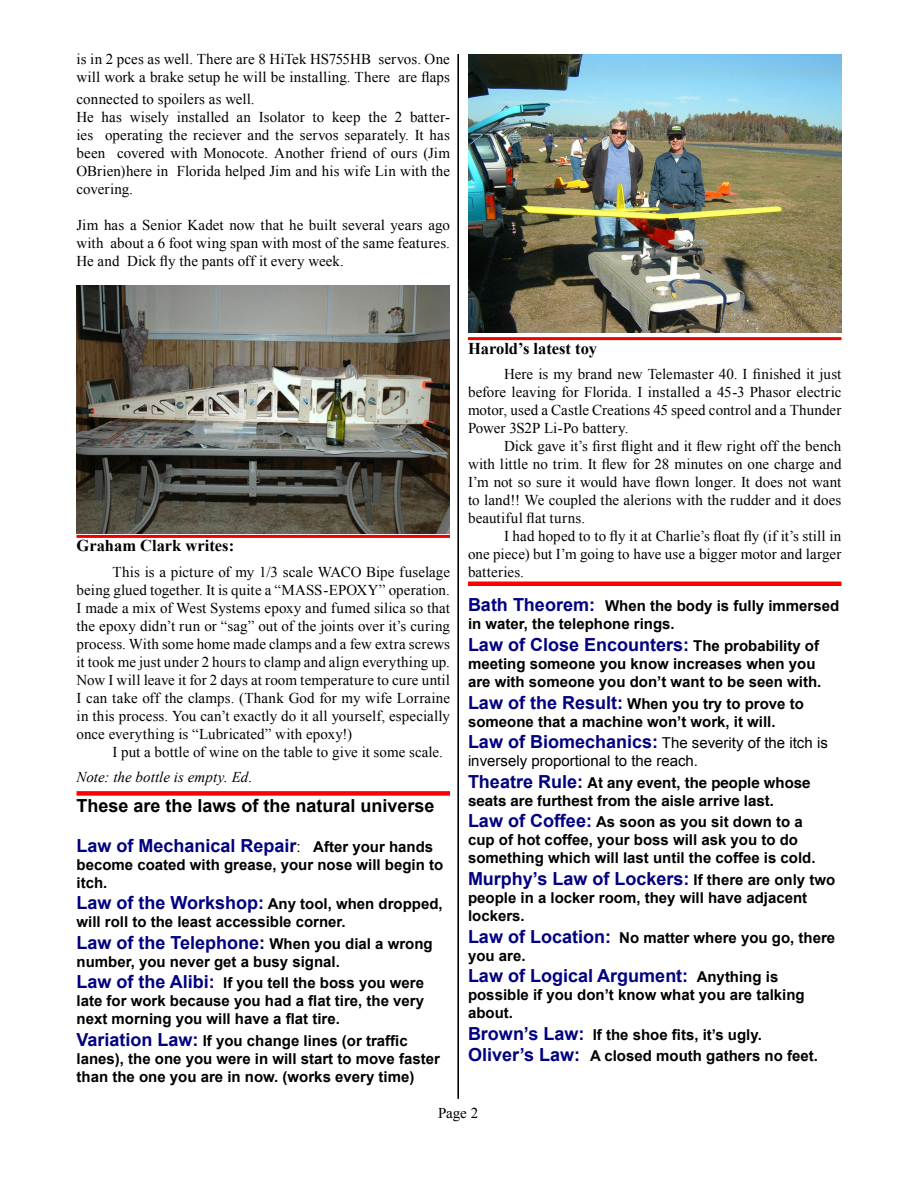
<style>
.page{position:relative;width:918px;height:1188px;background:#fff}
.page>*{position:absolute;margin:0;border:0;box-sizing:border-box;transform-origin:0 0}
.t1{font:700 18px "Arial";color:#000081}
.t2{font:700 18px "Arial";color:#000}
.t3{font:700 16.5px "Times New Roman";color:#000}
.t4{font:15px/18px "Times New Roman";letter-spacing:.005em;color:#000;text-align:justify}
.t5{font:700 15px/18px "Arial";color:#000}
.t6{font:700 15px/18px "Helvetica";color:#000}
.t7{font:15px/18px "Arial";color:#000}
.t8{font:italic 15px "Times New Roman";letter-spacing:.005em;color:#000}
.s1{font-weight:400;font-size:15px;color:#000}
.s2{font-size:15px;color:#000}
.s3{font-size:18px;color:#000081}
.s4{font-weight:700;font-size:18px;color:#000081}
.s5{font-family:"Arial";font-size:18px;color:#000081}
</style>
<div class="page">
<hr style="left:458px;top:54px;width:1px;height:1045px;background:#000">
<img style="left:468px;top:54px;width:373px;height:279px">
<hr style="left:468px;top:337px;width:373px;height:3px;background:#f20000">
<img style="left:77px;top:286px;width:373px;height:247px">
<hr style="left:77px;top:535px;width:373px;height:3px;background:#f20000">
<div style="left:77px;top:791px;width:373px;height:5px;background:#f00"></div>
<hr style="left:468px;top:582px;width:373px;height:4px;background:#f00">
<p class="t4" style="left:77px;top:50px;width:375px">is in 2 pces as well. There are 8 HiTek HS755HB servos. One will work a brake setup he will be installing. There are flaps</p>
<p class="t4" style="left:77px;top:90px;width:375px;text-align:left">connected to spoilers as well.<br>He has wisely installed an Isolator to keep the 2 batter&shy;ies operating the reciever and the servos separately. It has been covered with Monocote. Another friend of ours (Jim OBrien)here in Florida helped Jim and his wife Lin with the covering.</p>
<p class="t4" style="left:77px;top:216px;width:375px">Jim has a Senior Kadet now that he built several years ago with about a 6 foot wing span with most of the same features.<br>He and Dick fly the pants off it every week.</p>
<p class="t3" style="left:77px;top:536px;width:159px">Graham Clark writes:</p>
<p class="t4" style="left:77px;top:563px;width:375px;text-indent:36px">This is a picture of my 1/3 scale WACO Bipe fuselage being glued together. It is quite a “MASS-EPOXY” operation.<br>I made a mix of West Systems epoxy and fumed silica so that the epoxy didn’t run or “sag” out of the joints over it’s curing process. With some home made clamps and a few extra screws it took me just under 2 hours to clamp and align everything up.<br>Now I will leave it for 2 days at room temperature to cure until I can take off the clamps. (Thank God for my wife Lorraine in this process. You can’t exactly do it all yourself, especially once everything is “Lubricated” with epoxy!)</p>
<p class="t4" style="left:113px;top:743px;width:332px">I put a bottle of wine on the table to give it some scale.</p>
<p class="t8" style="left:77px;top:769px;width:177px">Note: the bottle is empty. Ed.</p>
<p class="t2" style="left:77px;top:795px;width:360px">These are the laws of the natural universe</p>
<p class="t1" style="left:77px;top:835px;width:358px">Law of Mechanical Repair<span class="s1">:</span> <span class="s2">After your hands</span></p>
<p class="t5" style="left:77px;top:855px;width:368px">become coated with grease, your nose will begin to itch.</p>
<p class="t5" style="left:77px;top:895px;width:368px"><span class="s3">Law of the Workshop:</span> Any tool, when dropped, will roll to the least accessible corner.</p>
<p class="t1" style="left:77px;top:932px;width:358px">Law of the Telephone: <span class="s2">When you dial a wrong</span></p>
<p class="t5" style="left:77px;top:951px;width:349px;line-height:21.6px">number, you never get a busy signal.<br><span class="s3">Law of the Alibi:</span> If you tell the boss you were</p>
<p class="t5" style="left:77px;top:992px;width:349px">late for work because you had a flat tire, the very next morning you will have a flat tire.</p>
<p class="t5" style="left:77px;top:1032px;width:365px"><span class="s3">Variation Law:</span> If you change lines (or traffic lanes), the one you were in will start to move faster than the one you are in now. (works every time)</p>
<p class="t3" style="left:468px;top:339px;width:131px">Harold’s latest toy</p>
<p class="t4" style="left:468px;top:365px;width:375px;text-indent:36px">Here is my brand new Telemaster 40. I finished it just before leaving for Florida. I installed a 45-3 Phasor electric motor, used a Castle Creations 45 speed control and a Thunder Power 3S2P Li-Po battery.</p>
<p class="t4" style="left:468px;top:437px;width:375px;text-indent:36px">Dick gave it’s first flight and it flew right off the bench with little no trim. It flew for 28 minutes on one charge and I’m not so sure it would have flown longer. It does not want to land!! We coupled the alerions with the rudder and it does beautiful flat turns.</p>
<p class="t4" style="left:468px;top:527px;width:375px;text-indent:36px">I had hoped to to fly it at Charlie’s float fly (if it’s still in one piece) but I’m going to have use a bigger motor and larger batteries.</p>
<p class="t5" style="left:468px;top:597px;width:373px"><span class="s3">Bath Theorem:</span> When the body is fully immersed in water, the telephone rings.</p>
<p class="t1" style="left:468px;top:635px;width:353px">Law of Close Encounters: <span class="s2">The probability of</span></p>
<p class="t5" style="left:468px;top:655px;width:355px">meeting someone you know increases when you are with someone you don’t want to be seen with.</p>
<p class="t5" style="left:468px;top:694px;width:337px"><span class="s3">Law of the Result:</span> When you try to prove to someone that a machine won’t work, it will.</p>
<p class="t7" style="left:468px;top:734px;width:361px"><span class="s4">Law of Biomechanics:</span> The severity of the itch is inversely proportional to the reach.</p>
<p class="t6" style="left:468px;top:773px;width:344px"><span class="s5">Theatre Rule:</span> At any event, the people whose seats are furthest from the aisle arrive last.</p>
<p class="t5" style="left:468px;top:813px;width:349px"><span class="s3">Law of Coffee:</span> As soon as you sit down to a cup of hot coffee, your boss will ask you to do something which will last until the coffee is cold.</p>
<p class="t1" style="left:468px;top:869px;width:369px">Murphy’s Law of Lockers: <span class="s2">If there are only two</span></p>
<p class="t5" style="left:468px;top:889px;width:341px">people in a locker room, they will have adjacent lockers.</p>
<p class="t5" style="left:468px;top:928px;width:369px"><span class="s3">Law of Location:</span> No matter where you go, there you are.</p>
<p class="t1" style="left:468px;top:966px;width:312px">Law of Logical Argument: <span class="s2">Anything is</span></p>
<p class="t5" style="left:468px;top:986px;width:338px">possible if you don’t know what you are talking about.</p>
<p class="t5" style="left:468px;top:1024px;width:351px;line-height:21.6px"><span class="s3">Brown’s Law:</span> If the shoe fits, it’s ugly.<br><span class="s3">Oliver’s Law:</span> A closed mouth gathers no feet.</p>
<p class="t4" style="left:438px;top:1104px;width:42px">Page 2</p>
</div>
